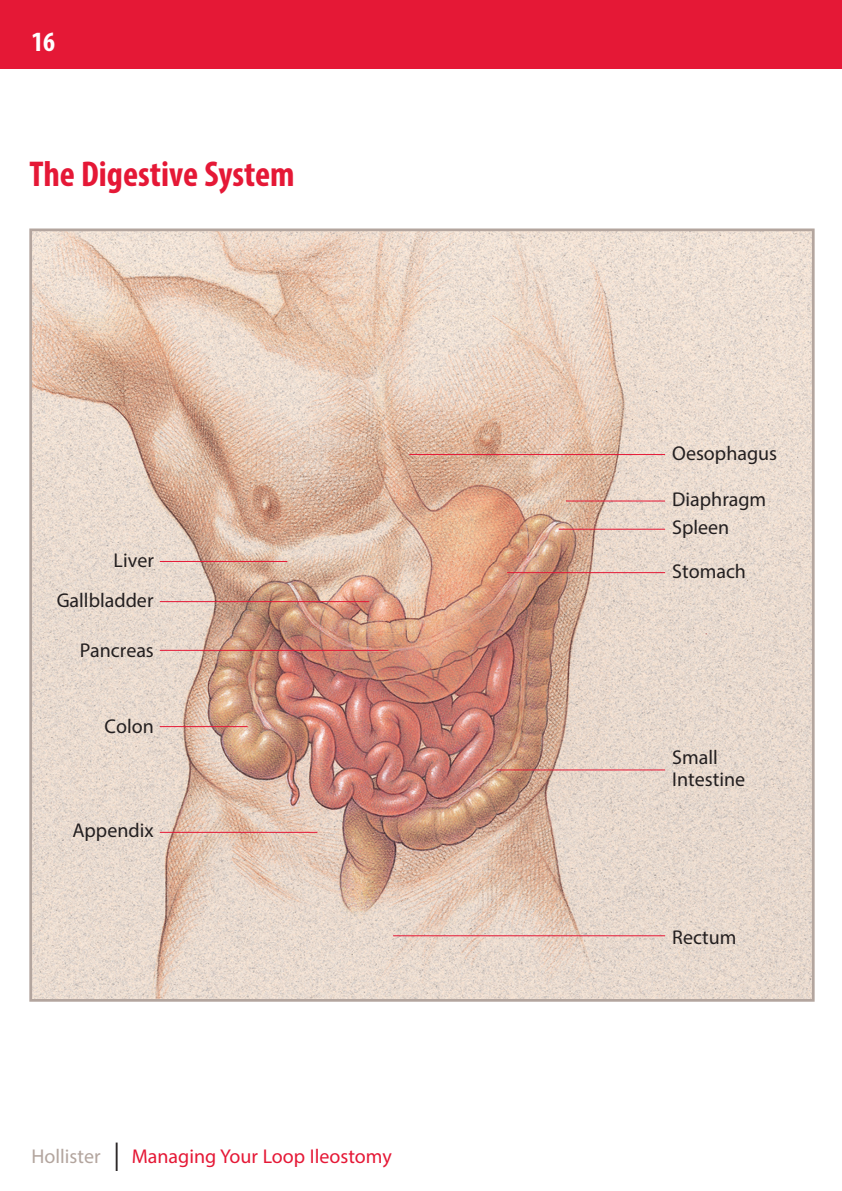
<style>
.page{position:relative;width:842px;height:1191px;background:#fff}
.page>*{position:absolute;margin:0;border:0;box-sizing:border-box;transform-origin:0 0}
.t1{font:700 condensed 36px "Myriad Pro";color:#e51836}
.t2{font:700 condensed 28px "Myriad Pro";color:#fff}
.t3{font:20px/40px "Myriad Pro";color:#231f20}
.t4{font:20px "Myriad Pro";color:#e51836}
.s1{color:#b3a59e}
.s2{font-size:40px;color:#231f20}
</style>
<div class="page">
<div style="left:0;top:0;width:842px;height:68px;background:#e51836"></div>
<img style="left:33px;top:232px;width:778px;height:765px">
<div style="left:29px;top:228px;width:786px;height:773px;border:3px solid #b3a59e"></div>
<hr style="left:160px;top:601px;width:209px;height:1px;background:#e51836">
<hr style="left:409px;top:454px;width:256px;height:1px;background:#e51836">
<hr style="left:566px;top:500px;width:99px;height:1px;background:#e51836">
<hr style="left:559px;top:529px;width:106px;height:1px;background:#e51836">
<hr style="left:507px;top:572px;width:158px;height:1px;background:#e51836">
<hr style="left:496px;top:769px;width:169px;height:1px;background:#e51836">
<hr style="left:393px;top:935px;width:272px;height:1px;background:#e51836">
<hr style="left:160px;top:650px;width:228px;height:1px;background:#e51836">
<hr style="left:160px;top:726px;width:88px;height:1px;background:#e51836">
<hr style="left:160px;top:832px;width:157px;height:1px;background:#e51836">
<hr style="left:160px;top:561px;width:127px;height:1px;background:#e51836">
<h2 class="t2" style="left:31px;top:25px;width:25px">16</h2>
<h1 class="t1" style="left:29px;top:151px;width:267px">The Digestive System</h1>
<p class="t3" style="left:57px;top:540px;width:99px;text-align:right">Liver<br>Gallbladder</p>
<p class="t3" style="left:80px;top:630px;width:75px">Pancreas</p>
<p class="t3" style="left:105px;top:706px;width:51px">Colon</p>
<p class="t3" style="left:72px;top:810px;width:83px">Appendix</p>
<p class="t4" style="left:31px;top:1144px;width:362px"><span class="s1">Hollister</span> <span class="s2">l</span> Managing Your Loop Ileostomy</p>
<p class="t3" style="left:672px;top:433px;width:106px">Oesophagus</p>
<p class="t3" style="left:672px;top:485px;width:95px;line-height:28px">Diaphragm<br>Spleen</p>
<p class="t3" style="left:672px;top:551px;width:75px">Stomach</p>
<p class="t3" style="left:672px;top:746px;width:74px;line-height:22px">Small<br>Intestine</p>
<p class="t3" style="left:672px;top:917px;width:66px">Rectum</p>
</div>
